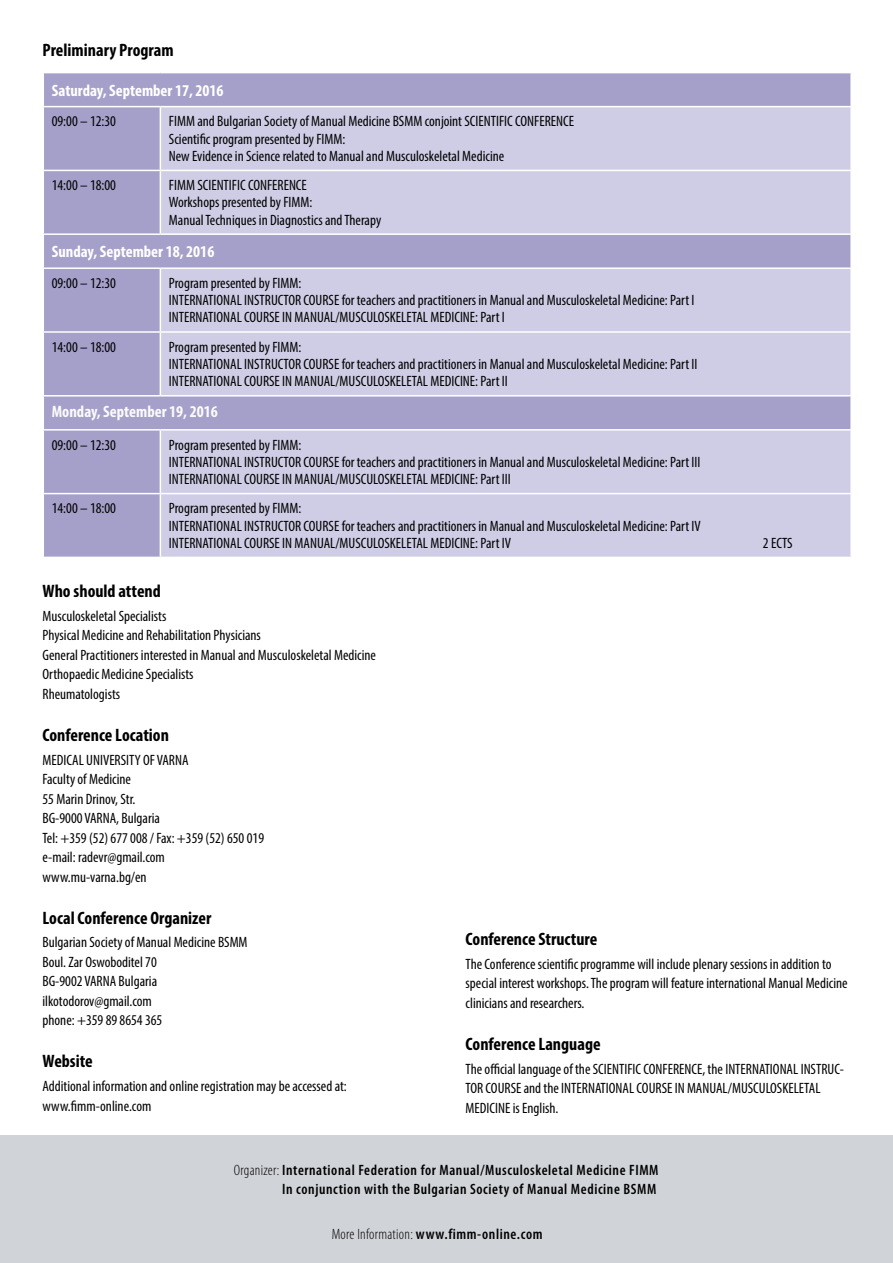
<style>
.page{position:relative;width:893px;height:1263px;background:#fff}
.page>*{position:absolute;margin:0;border:0;box-sizing:border-box;transform-origin:0 0}
.t1{font:700 condensed 18px "Myriad Pro";color:#000}
.t2{font:700 condensed 16.5px "Myriad Pro";color:#fff}
.t3{font:700 condensed 16.5px "Myriad Pro";color:#fbfbfb}
.t4{font:condensed 15px/19.5px "Myriad Pro";color:#000}
.t5{font:600 condensed 15px/19.5px "Myriad Pro";letter-spacing:.04em;color:#000;text-align:right}
.s1{font-weight:300}
</style>
<div class="page">
<div style="left:44px;top:73px;width:806px;height:484px;background:#a5a0c9"></div>
<svg style="left:160px;top:107px;width:690px;height:450px;background:#c8c6e1"></svg>
<hr style="left:43px;top:106px;width:117px;height:1px;background:#fff">
<hr style="left:43px;top:170px;width:117px;height:1px;background:#fff">
<hr style="left:43px;top:233px;width:117px;height:2px;background:#fff">
<hr style="left:43px;top:267px;width:117px;height:2px;background:#fff">
<hr style="left:43px;top:331px;width:117px;height:2px;background:#fff">
<hr style="left:43px;top:395px;width:117px;height:1px;background:#fff">
<hr style="left:43px;top:429px;width:117px;height:2px;background:#fff">
<hr style="left:43px;top:493px;width:117px;height:1px;background:#fff">
<hr style="left:160px;top:106px;width:692px;height:1px;background:#fff">
<hr style="left:160px;top:107px;width:1px;height:63px;background:#fff">
<hr style="left:160px;top:170px;width:692px;height:1px;background:#fff">
<hr style="left:160px;top:171px;width:1px;height:62px;background:#fff">
<hr style="left:160px;top:233px;width:692px;height:2px;background:#fff">
<hr style="left:160px;top:267px;width:692px;height:2px;background:#fff">
<hr style="left:160px;top:269px;width:1px;height:62px;background:#fff">
<hr style="left:160px;top:331px;width:692px;height:2px;background:#fff">
<hr style="left:160px;top:333px;width:1px;height:62px;background:#fff">
<hr style="left:160px;top:395px;width:692px;height:1px;background:#fff">
<hr style="left:160px;top:429px;width:692px;height:2px;background:#fff">
<hr style="left:160px;top:431px;width:1px;height:62px;background:#fff">
<hr style="left:160px;top:493px;width:692px;height:1px;background:#fff">
<hr style="left:160px;top:494px;width:1px;height:63px;background:#fff">
<div style="left:0;top:1135px;width:893px;height:128px;background:#d0d3d7"></div>
<p class="t1" style="left:43px;top:39px;width:133px">Preliminary Program</p>
<p class="t2" style="left:52px;top:80px;width:173px">Saturday, September 17, 2016</p>
<p class="t4" style="left:52px;top:111px;width:66px">09:00 – 12:30</p>
<p class="t4" style="left:169px;top:113px;width:407px;line-height:17.2px">FIMM and Bulgarian Society of Manual Medicine BSMM conjoint SCIENTIFIC CONFERENCE<br>Scientific program presented by FIMM:<br>New Evidence in Science related to Manual and Musculoskeletal Medicine</p>
<p class="t4" style="left:52px;top:175px;width:66px">14:00 – 18:00</p>
<p class="t4" style="left:169px;top:176px;width:214px;line-height:17.2px">FIMM SCIENTIFIC CONFERENCE<br>Workshops presented by FIMM:<br>Manual Techniques in Diagnostics and Therapy</p>
<p class="t2" style="left:52px;top:242px;width:164px">Sunday, September 18, 2016</p>
<p class="t4" style="left:52px;top:273px;width:66px">09:00 – 12:30</p>
<p class="t4" style="left:169px;top:274px;width:527px;line-height:17.2px">Program presented by FIMM:<br>INTERNATIONAL INSTRUCTOR COURSE for teachers and practitioners in Manual and Musculoskeletal Medicine: Part I<br>INTERNATIONAL COURSE IN MANUAL/MUSCULOSKELETAL MEDICINE: Part I</p>
<p class="t4" style="left:52px;top:337px;width:66px">14:00 – 18:00</p>
<p class="t4" style="left:169px;top:338px;width:530px;line-height:17.2px">Program presented by FIMM:<br>INTERNATIONAL INSTRUCTOR COURSE for teachers and practitioners in Manual and Musculoskeletal Medicine: Part II<br>INTERNATIONAL COURSE IN MANUAL/MUSCULOSKELETAL MEDICINE: Part II</p>
<p class="t3" style="left:52px;top:401px;width:168px">Monday, September 19, 2016</p>
<p class="t4" style="left:52px;top:435px;width:66px">09:00 – 12:30</p>
<p class="t4" style="left:169px;top:436px;width:533px;line-height:17.2px">Program presented by FIMM:<br>INTERNATIONAL INSTRUCTOR COURSE for teachers and practitioners in Manual and Musculoskeletal Medicine: Part III<br>INTERNATIONAL COURSE IN MANUAL/MUSCULOSKELETAL MEDICINE: Part III</p>
<p class="t4" style="left:52px;top:498px;width:66px">14:00 – 18:00</p>
<p class="t4" style="left:169px;top:500px;width:533px;line-height:17.2px">Program presented by FIMM:<br>INTERNATIONAL INSTRUCTOR COURSE for teachers and practitioners in Manual and Musculoskeletal Medicine: Part IV<br>INTERNATIONAL COURSE IN MANUAL/MUSCULOSKELETAL MEDICINE: Part IV</p>
<p class="t4" style="left:763px;top:533px;width:31px">2 ECTS</p>
<p class="t1" style="left:43px;top:580px;width:120px">Who should attend</p>
<p class="t4" style="left:43px;top:606px;width:335px">Musculoskeletal Specialists<br>Physical Medicine and Rehabilitation Physicians<br>General Practitioners interested in Manual and Musculoskeletal Medicine Orthopaedic Medicine Specialists<br>Rheumatologists</p>
<p class="t1" style="left:43px;top:724px;width:128px">Conference Location</p>
<p class="t4" style="left:43px;top:750px;width:223px">MEDICAL UNIVERSITY OF VARNA<br>Faculty of Medicine<br>55 Marin Drinov, Str.<br>BG-9000 VARNA, Bulgaria<br>Tel: +359 (52) 677 008 / Fax: +359 (52) 650 019 e-mail: radevr@gmail.com www.mu-varna.bg/en</p>
<p class="t1" style="left:43px;top:906px;width:170px">Local Conference Organizer</p>
<p class="t4" style="left:43px;top:932px;width:207px">Bulgarian Society of Manual Medicine BSMM<br>Boul. Zar Oswoboditel 70<br>BG-9002 VARNA Bulgaria ilkotodorov@gmail.com<br>phone: +359 89 8654 365</p>
<p class="t1" style="left:43px;top:1050px;width:52px">Website</p>
<p class="t4" style="left:43px;top:1076px;width:306px">Additional information and online registration may be accessed at: www.fimm-online.com</p>
<p class="t1" style="left:466px;top:928px;width:133px">Conference Structure</p>
<p class="t4" style="left:466px;top:954px;width:383px">The Conference scientific programme will include plenary sessions in addition to special interest workshops. The program will feature international Manual Medicine clinicians and researchers.</p>
<p class="t1" style="left:466px;top:1032px;width:136px">Conference Language</p>
<p class="t4" style="left:466px;top:1058px;width:380px">The official language of the SCIENTIFIC CONFERENCE, the INTERNATIONAL INSTRUC-<br>TOR COURSE and the INTERNATIONAL COURSE IN MANUAL/MUSCULOSKELETAL<br>MEDICINE is English.</p>
<p class="t5" style="left:234px;top:1160px;width:426px"><span class="s1">Organizer:</span> International Federation for Manual/Musculoskeletal Medicine FIMM<br>In conjunction with the Bulgarian Society of Manual Medicine BSMM</p>
<p class="t5" style="left:332px;top:1224px;width:212px"><span class="s1">More Information:</span> www.fimm-online.com</p>
</div>
